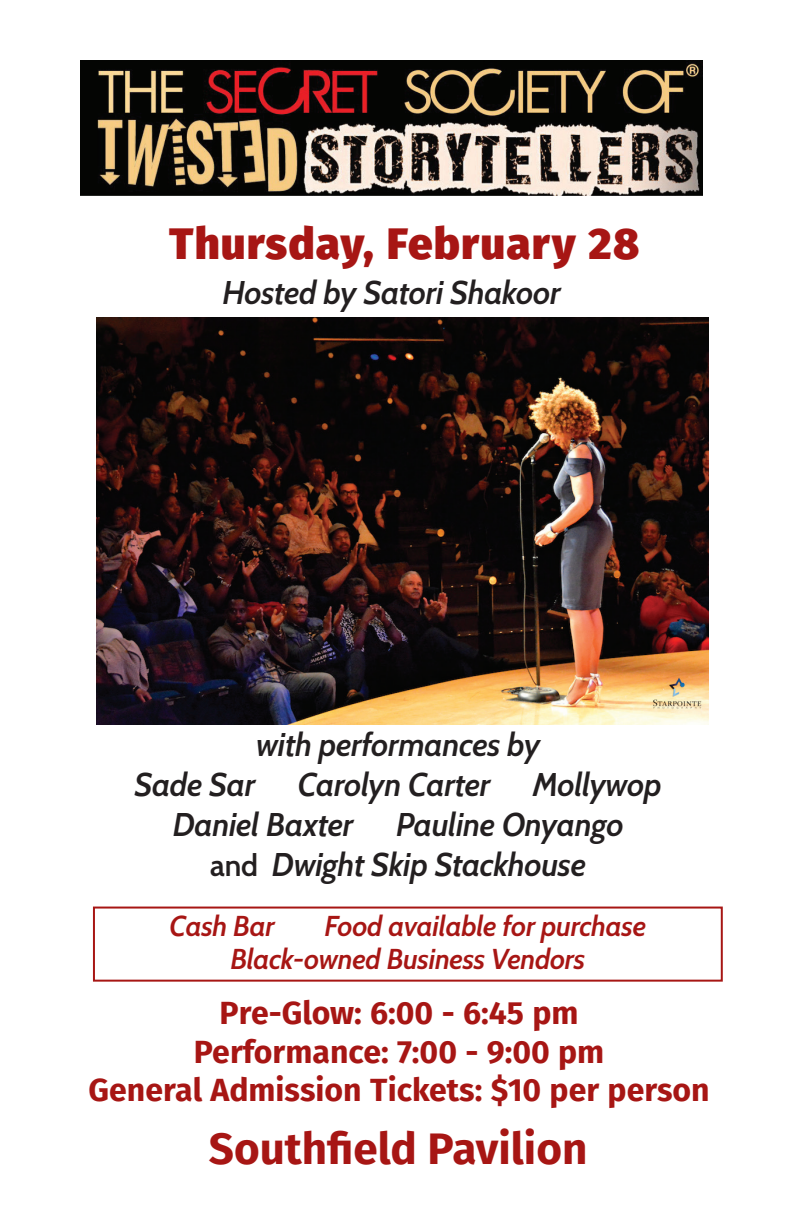
<style>
.page{position:relative;width:792px;height:1224px;background:#fff}
.page>*{position:absolute;margin:0;border:0;box-sizing:border-box;transform-origin:0 0}
.t1{font:800 44px "Fira Sans";letter-spacing:.025em;color:#a71614}
.t2{font:700 44px "Fira Sans";color:#a71614}
.t3{font:italic 600 32px/40px "Cabin";letter-spacing:-.01em;color:#231f20}
.t4{font:700 32px/38.4px "Fira Sans";color:#a71614;text-align:center}
.t5{font:italic 600 28px/33.6px "Cabin";letter-spacing:-.01em;color:#a71614}
.s1{font-style:normal;font-size:30px}
</style>
<div class="page">
<img style="left:80px;top:60px;width:623px;height:136px">
<div style="left:93px;top:907px;width:630px;height:75px;border:2px solid #a71614"></div>
<img style="left:97px;top:317px;width:611px;height:408px">
<h1 class="t1" style="left:169px;top:213px;width:472px">Thursday, February 28</h1>
<p class="t3" style="left:223px;top:271px;width:340px">Hosted by Satori Shakoor</p>
<p class="t3" style="left:256px;top:722px;width:286px">with performances by</p>
<p class="t3" style="left:135px;top:762px;width:122px">Sade Sar</p>
<p class="t3" style="left:298px;top:762px;width:194px">Carolyn Carter</p>
<p class="t3" style="left:533px;top:762px;width:130px">Mollywop</p>
<p class="t3" style="left:173px;top:802px;width:182px">Daniel Baxter</p>
<p class="t3" style="left:210px;top:802px;width:415px;text-indent:186px">Pauline Onyango <span class="s1">and</span> Dwight Skip Stackhouse</p>
<p class="t5" style="left:170px;top:907px;width:107px">Cash Bar</p>
<p class="t5" style="left:230px;top:907px;width:417px;text-indent:94px">Food available for purchase<br>Black-owned Business Vendors</p>
<p class="t4" style="left:89px;top:994px;width:623px">Pre-Glow: 6:00 - 6:45 pm<br>Performance: 7:00 - 9:00 pm<br>General Admission Tickets: $10 per person</p>
<h1 class="t2" style="left:209px;top:1118px;width:380px">Southfield Pavilion</h1>
</div>
